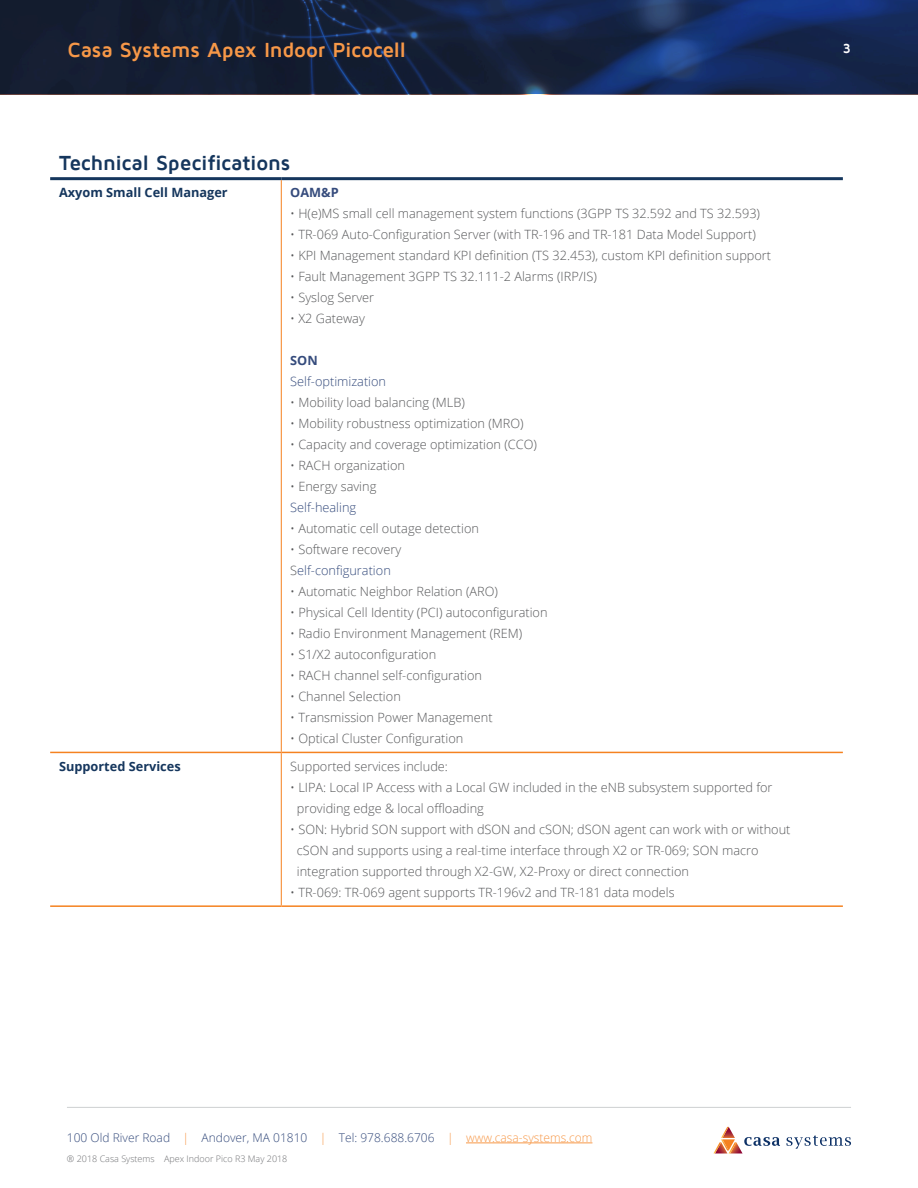
<style>
.page{position:relative;width:918px;height:1188px;background:#fff}
.page>*{position:absolute;margin:0;border:0;box-sizing:border-box;transform-origin:0 0}
.t1{font:700 21px "Maven Pro";letter-spacing:-.01em;color:#f79848}
.Benefits_Title_copy{font:700 21px "Maven Pro";letter-spacing:-.015em;color:#15365d}
.t2{font:700 13.5px "Maven Pro";color:#fff}
.t3{font:300 12.75px "Open Sans";color:#57585a}
.t4{font:300 12.75px "Open Sans";color:#354b7c}
.Table_first_column{font:700 12.75px "Open Sans";color:#15365d}
.t5{font:700 12.75px "Open Sans";color:#354b7c}
.t6{font:300 12px "Open Sans";color:#354b7c}
.t7{font:300 9px "Open Sans";color:#717275}
.s1{color:#57585a}
.s2{color:#f79848}
</style>
<div class="page">
<svg style="left:0;top:0;width:918px;height:94px;background:#152446"></svg>
<svg style="left:713px;top:1127px;width:67px;height:26px"></svg>
<svg style="left:787px;top:1135px;width:64px;height:14px"></svg>
<hr style="left:67px;top:1107px;width:784px;height:1px;background:#bfc2c4">
<hr style="left:466px;top:1143px;width:126px;height:1px;background:#f79848">
<hr style="left:50px;top:177px;width:231px;height:3px;background:#15365d">
<hr style="left:281px;top:177px;width:562px;height:3px;background:#15365d">
<hr style="left:281px;top:180px;width:1px;height:572px;background:#f58220">
<hr style="left:281px;top:753px;width:1px;height:152px;background:#f58220">
<hr style="left:50px;top:752px;width:231px;height:1px;background:#f58220">
<hr style="left:281px;top:752px;width:562px;height:1px;background:#f58220">
<hr style="left:50px;top:905px;width:231px;height:2px;background:#f58220">
<hr style="left:281px;top:905px;width:562px;height:2px;background:#f58220">
<h1 class="t1" style="left:68px;top:39px;width:340px">Casa Systems Apex Indoor Picocell</h1>
<p class="t2" style="left:843px;top:41px;width:10px">3</p>
<p class="Benefits_Title_copy" style="left:59px;top:151px;width:233px">Technical Specifications</p>
<p class="Table_first_column" style="left:59px;top:184px;width:170px">Axyom Small Cell Manager</p>
<p class="t5" style="left:290px;top:184px;width:50px">OAM&amp;P</p>
<p class="t3" style="left:290px;top:205px;width:471px">• H(e)MS small cell management system functions (3GPP TS 32.592 and TS 32.593)</p>
<p class="t3" style="left:290px;top:226px;width:467px">• TR-069 Auto-Configuration Server (with TR-196 and TR-181 Data Model Support)</p>
<p class="t3" style="left:290px;top:247px;width:482px">• KPI Management standard KPI definition (TS 32.453), custom KPI definition support</p>
<p class="t3" style="left:290px;top:268px;width:308px">• Fault Management 3GPP TS 32.111-2 Alarms (IRP/IS)</p>
<p class="t3" style="left:290px;top:289px;width:85px">• Syslog Server</p>
<p class="t3" style="left:290px;top:310px;width:76px">• X2 Gateway</p>
<p class="t5" style="left:290px;top:352px;width:29px">SON</p>
<p class="t4" style="left:290px;top:373px;width:97px">Self-optimization</p>
<p class="t3" style="left:290px;top:394px;width:176px">• Mobility load balancing (MLB)</p>
<p class="t3" style="left:290px;top:415px;width:235px">• Mobility robustness optimization (MRO)</p>
<p class="t3" style="left:290px;top:436px;width:248px">• Capacity and coverage optimization (CCO)</p>
<p class="t3" style="left:290px;top:457px;width:116px">• RACH organization</p>
<p class="t3" style="left:290px;top:478px;width:88px">• Energy saving</p>
<p class="t4" style="left:290px;top:499px;width:67px">Self-healing</p>
<p class="t3" style="left:290px;top:520px;width:190px">• Automatic cell outage detection</p>
<p class="t3" style="left:290px;top:541px;width:113px">• Software recovery</p>
<p class="t4" style="left:290px;top:562px;width:102px"><span class="s1">S</span>elf-configuration</p>
<p class="t3" style="left:290px;top:583px;width:209px">• Automatic Neighbor Relation (ARO)</p>
<p class="t3" style="left:290px;top:604px;width:259px">• Physical Cell Identity (PCI) autoconfiguration</p>
<p class="t3" style="left:290px;top:625px;width:233px">• Radio Environment Management (REM)</p>
<p class="t3" style="left:290px;top:646px;width:147px">• S1/X2 autoconfiguration</p>
<p class="t3" style="left:290px;top:667px;width:193px">• RACH channel self-configuration</p>
<p class="t3" style="left:290px;top:688px;width:112px">• Channel Selection</p>
<p class="t3" style="left:290px;top:709px;width:204px">• Transmission Power Management</p>
<p class="t3" style="left:290px;top:730px;width:175px">• Optical Cluster Configuration</p>
<p class="Table_first_column" style="left:59px;top:758px;width:123px">Supported Services</p>
<p class="t3" style="left:290px;top:758px;width:159px">Supported services include:</p>
<p class="t3" style="left:290px;top:779px;width:484px">• LIPA: Local IP Access with a Local GW included in the eNB subsystem supported for</p>
<p class="t3" style="left:297px;top:800px;width:188px">providing edge &amp; local offloading</p>
<p class="t3" style="left:290px;top:821px;width:502px">• SON: Hybrid SON support with dSON and cSON; dSON agent can work with or without</p>
<p class="t3" style="left:297px;top:842px;width:463px">cSON and supports using a real-time interface through X2 or TR-069; SON macro</p>
<p class="t3" style="left:297px;top:863px;width:394px">integration supported through X2-GW, X2-Proxy or direct connection</p>
<p class="t3" style="left:290px;top:884px;width:386px">• TR-069: TR-069 agent supports TR-196v2 and TR-181 data models</p>
<p class="t6" style="left:67px;top:1129px;width:527px">100 Old River Road <span class="s2">|</span> Andover, MA 01810 <span class="s2">|</span> Tel: 978.688.6706 <span class="s2">| www.casa-systems.com</span></p>
<h1 class="t7" style="left:67px;top:1152px;width:222px">® 2018 Casa Systems Apex Indoor Pico R3 May 2018</h1>
</div>
